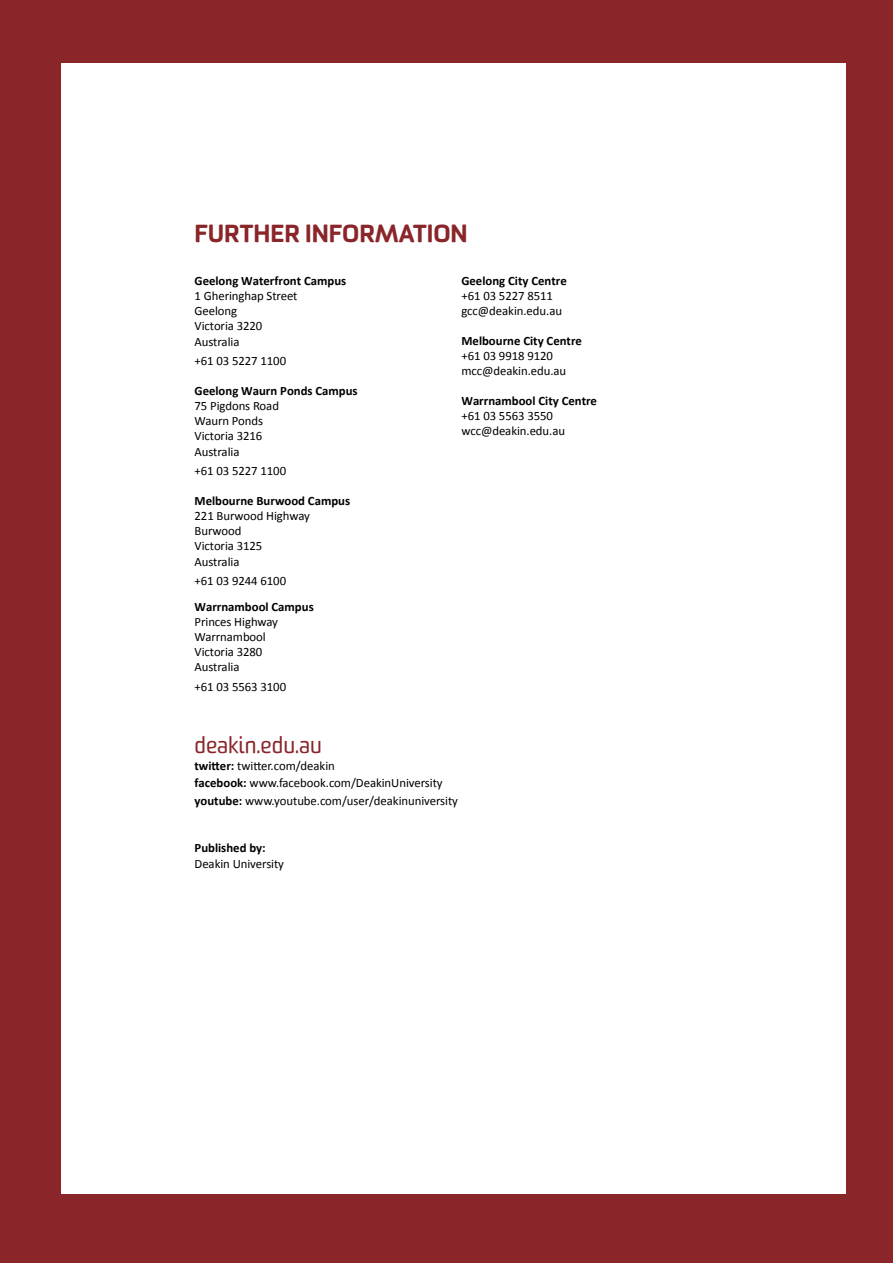
<style>
.page{position:relative;width:893px;height:1263px;background:#8a2529}
.page>*{position:absolute;margin:0;border:0;box-sizing:border-box;transform-origin:0 0}
.t1{font:900 24px "Sommet Rounded";color:#8a2529}
.t2{font:22.5px "Sommet Rounded";color:#8a2529}
.BODY_Copy{font:12.75px/15.1px "Calibri";letter-spacing:-.005em;color:#000}
.t3{font:700 12.75px "Calibri";color:#000}
.s1{font-weight:700}
</style>
<div class="page">
<div style="left:61px;top:64px;width:785px;height:1130px;background:#fff"></div>
<p class="t1" style="left:195px;top:218px;width:275px">FURTHER INFORMATION</p>
<p class="BODY_Copy" style="left:195px;top:273px;width:153px"><span class="s1">Geelong Waterfront Campus<br></span>1 Gheringhap Street<br>Geelong<br>Victoria 3220<br>Australia</p>
<p class="BODY_Copy" style="left:195px;top:353px;width:93px">+61 03 5227 1100</p>
<p class="BODY_Copy" style="left:195px;top:383px;width:165px"><span class="s1">Geelong Waurn Ponds Campus<br></span>75 Pigdons Road<br>Waurn Ponds<br>Victoria 3216<br>Australia</p>
<p class="BODY_Copy" style="left:195px;top:463px;width:93px">+61 03 5227 1100</p>
<p class="BODY_Copy" style="left:195px;top:493px;width:157px"><span class="s1">Melbourne Burwood Campus<br></span>221 Burwood Highway<br>Burwood<br>Victoria 3125<br>Australia</p>
<p class="BODY_Copy" style="left:195px;top:573px;width:93px">+61 03 9244 6100</p>
<p class="BODY_Copy" style="left:195px;top:599px;width:121px"><span class="s1">Warrnambool Campus<br></span>Princes Highway<br>Warrnambool<br>Victoria 3280<br>Australia</p>
<p class="BODY_Copy" style="left:195px;top:679px;width:93px">+61 03 5563 3100</p>
<p class="t3" style="left:461px;top:272px;width:107px">Geelong City Centre</p>
<p class="BODY_Copy" style="left:461px;top:288px;width:102px">+61 03 5227 8511 gcc@deakin.edu.au</p>
<p class="t3" style="left:461px;top:333px;width:122px">Melbourne City Centre</p>
<p class="BODY_Copy" style="left:461px;top:348px;width:106px">+61 03 9918 9120 mcc@deakin.edu.au</p>
<p class="t3" style="left:461px;top:393px;width:137px">Warrnambool City Centre</p>
<p class="BODY_Copy" style="left:461px;top:408px;width:105px">+61 03 5563 3550 wcc@deakin.edu.au</p>
<p class="t2" style="left:195px;top:731px;width:129px">deakin.edu.au</p>
<p class="BODY_Copy" style="left:195px;top:757px;width:265px;line-height:17.2px"><span class="s1">twitter:</span> twitter.com/deakin<br><span class="s1">facebook:</span> www.facebook.com/DeakinUniversity <span class="s1">youtube:</span> www.youtube.com/user/deakinuniversity</p>
<p class="BODY_Copy" style="left:195px;top:840px;width:91px;line-height:15.8px"><span class="s1">Published by:<br></span>Deakin University</p>
</div>
